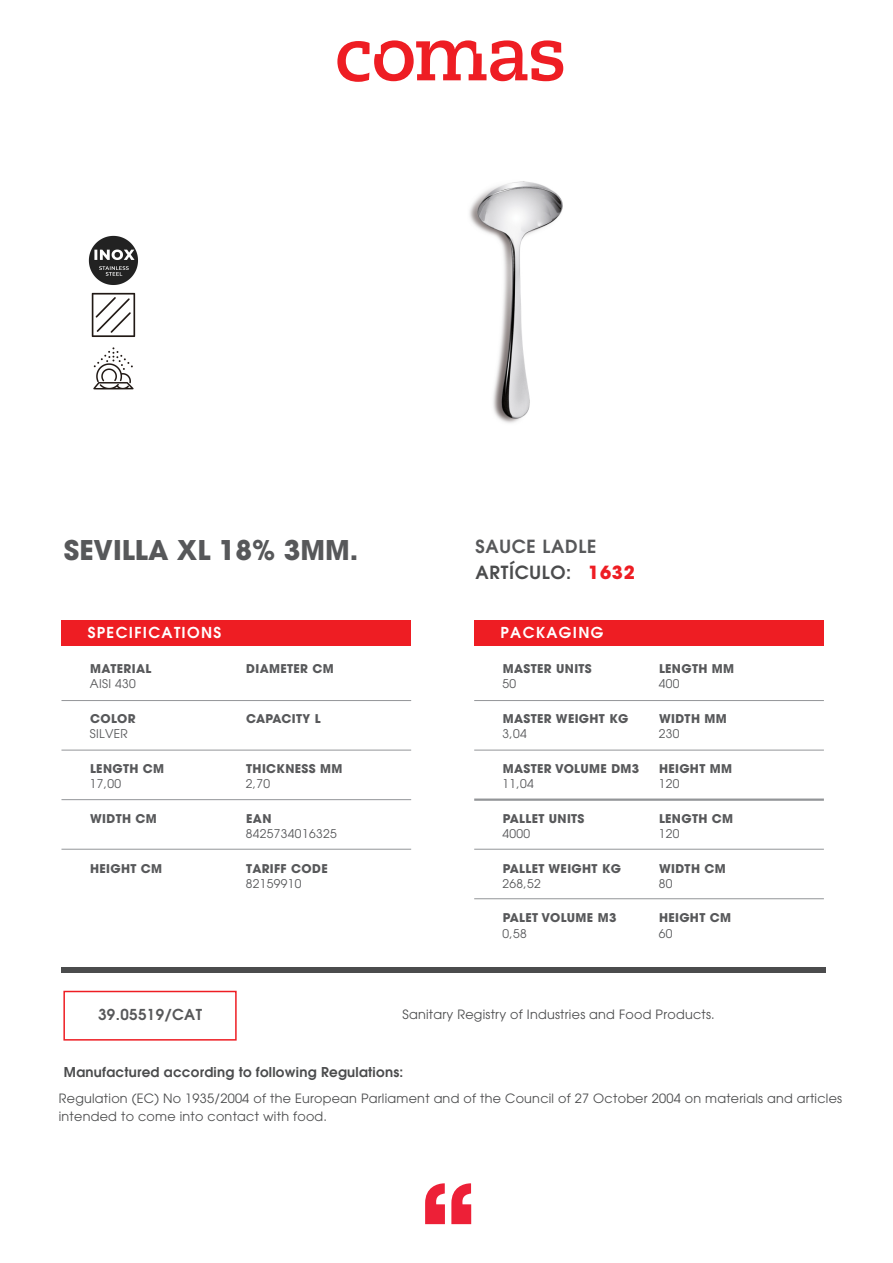
<style>
.page{position:relative;width:893px;height:1263px;background:#fff}
.page>*{position:absolute;margin:0;border:0;box-sizing:border-box;transform-origin:0 0}
.t1{font:700 27px "Avant Garde";color:#57585a}
.t2{font:600 18px/25.7px "Avant Garde";letter-spacing:.04em;color:#57585a}
.t3{font:600 15px "Avant Garde";letter-spacing:.09em;color:#fff}
.t4{font:600 15px "Avant Garde";letter-spacing:.03em;color:#57585a}
.t5{font:600 13.5px "Avant Garde";letter-spacing:.02em;color:#4b4c4d}
.t6{font:12.75px/18px "Avant Garde";letter-spacing:.02em;color:#4b4c4d}
.t7{font:700 12px "Avant Garde";letter-spacing:.03em;color:#57585a}
.t8{font:12px "Avant Garde";letter-spacing:.03em;color:#57585a}
.s1{color:#4b4c4d}
.s2{font-weight:700;color:#ee1d23}
</style>
<div class="page">
<svg style="left:425px;top:1183px;width:20px;height:41px"></svg>
<svg style="left:451px;top:1183px;width:20px;height:41px"></svg>
<svg style="left:337px;top:40px;width:226px;height:42px"></svg>
<div style="left:61px;top:620px;width:350px;height:25px;background:#ee1d23"></div>
<div style="left:61px;top:967px;width:765px;height:6px;background:#4b4c4d"></div>
<hr style="left:61px;top:700px;width:350px;height:1px;background:#939598">
<hr style="left:61px;top:750px;width:350px;height:1px;background:#939598">
<hr style="left:61px;top:799px;width:350px;height:1px;background:#939598">
<hr style="left:61px;top:849px;width:350px;height:1px;background:#939598">
<div style="left:474px;top:620px;width:350px;height:25px;background:#ee1d23"></div>
<hr style="left:474px;top:700px;width:350px;height:1px;background:#939598">
<hr style="left:474px;top:750px;width:350px;height:1px;background:#939598">
<hr style="left:474px;top:798px;width:350px;height:3px;background:#939598">
<hr style="left:474px;top:849px;width:350px;height:1px;background:#939598">
<hr style="left:474px;top:898px;width:350px;height:1px;background:#939598">
<div style="left:63px;top:991px;width:174px;height:49px;border:2px solid #ee1d23"></div>
<img style="left:88px;top:235px;width:50px;height:155px">
<img style="left:469px;top:181px;width:94px;height:242px">
<h1 class="t1" style="left:64px;top:532px;width:296px">SEVILLA XL 18% 3MM.</h1>
<h2 class="t2" style="left:475px;top:533px;width:161px">SAUCE LADLE<br><span class="s1">ARTÍCULO:</span> <span class="s2">1632</span></h2>
<p class="t3" style="left:88px;top:623px;width:135px">SPECIFICATIONS</p>
<p class="t7" style="left:90px;top:661px;width:63px">MATERIAL</p>
<p class="t7" style="left:246px;top:661px;width:89px">DIAMETER CM</p>
<p class="t3" style="left:500px;top:623px;width:104px">PACKAGING</p>
<p class="t7" style="left:503px;top:661px;width:91px">MASTER UNITS</p>
<p class="t7" style="left:659px;top:661px;width:77px">LENGTH MM</p>
<p class="t8" style="left:90px;top:677px;width:48px">AISI 430</p>
<p class="t8" style="left:502px;top:677px;width:15px">50</p>
<p class="t8" style="left:659px;top:677px;width:22px">400</p>
<p class="t7" style="left:90px;top:711px;width:47px">COLOR</p>
<p class="t7" style="left:246px;top:711px;width:76px">CAPACITY L</p>
<p class="t7" style="left:503px;top:711px;width:127px">MASTER WEIGHT KG</p>
<p class="t7" style="left:659px;top:711px;width:69px">WIDTH MM</p>
<p class="t8" style="left:90px;top:727px;width:40px">SILVER</p>
<p class="t8" style="left:502px;top:727px;width:26px">3,04</p>
<p class="t8" style="left:659px;top:727px;width:22px">230</p>
<p class="t7" style="left:90px;top:761px;width:76px">LENGTH CM</p>
<p class="t7" style="left:246px;top:761px;width:98px">THICKNESS MM</p>
<p class="t7" style="left:503px;top:761px;width:138px">MASTER VOLUME DM3</p>
<p class="t7" style="left:659px;top:761px;width:75px">HEIGHT MM</p>
<p class="t8" style="left:90px;top:777px;width:33px">17,00</p>
<p class="t8" style="left:246px;top:776px;width:26px">2,70</p>
<p class="t8" style="left:246px;top:826px;width:92px">8425734016325</p>
<p class="t7" style="left:90px;top:810px;width:68px">WIDTH CM</p>
<p class="t7" style="left:246px;top:810px;width:27px">EAN</p>
<p class="t8" style="left:502px;top:777px;width:33px">11,04</p>
<p class="t8" style="left:502px;top:826px;width:29px">4000</p>
<p class="t7" style="left:503px;top:810px;width:83px">PALLET UNITS</p>
<p class="t8" style="left:659px;top:777px;width:22px">120</p>
<p class="t7" style="left:659px;top:810px;width:76px">LENGTH CM</p>
<p class="t8" style="left:659px;top:826px;width:22px">120</p>
<p class="t7" style="left:90px;top:860px;width:74px">HEIGHT CM</p>
<p class="t7" style="left:246px;top:860px;width:83px">TARIFF CODE</p>
<p class="t7" style="left:503px;top:860px;width:120px">PALLET WEIGHT KG</p>
<p class="t7" style="left:659px;top:860px;width:68px">WIDTH CM</p>
<p class="t8" style="left:246px;top:876px;width:57px">82159910</p>
<p class="t8" style="left:502px;top:876px;width:40px">268,52</p>
<p class="t8" style="left:502px;top:926px;width:26px">0,58</p>
<p class="t7" style="left:503px;top:910px;width:115px">PALET VOLUME M3</p>
<p class="t8" style="left:659px;top:876px;width:15px">80</p>
<p class="t7" style="left:659px;top:910px;width:74px">HEIGHT CM</p>
<p class="t8" style="left:659px;top:926px;width:15px">60</p>
<p class="t4" style="left:98px;top:1005px;width:105px">39.05519/CAT</p>
<p class="t6" style="left:402px;top:1006px;width:314px">Sanitary Registry of Industries and Food Products.</p>
<p class="t5" style="left:64px;top:1063px;width:341px">Manufactured according to following Regulations:</p>
<p class="t6" style="left:59px;top:1090px;width:785px">Regulation (EC) No 1935/2004 of the European Parliament and of the Council of 27 October 2004 on materials and articles intended to come into contact with food.</p>
</div>
